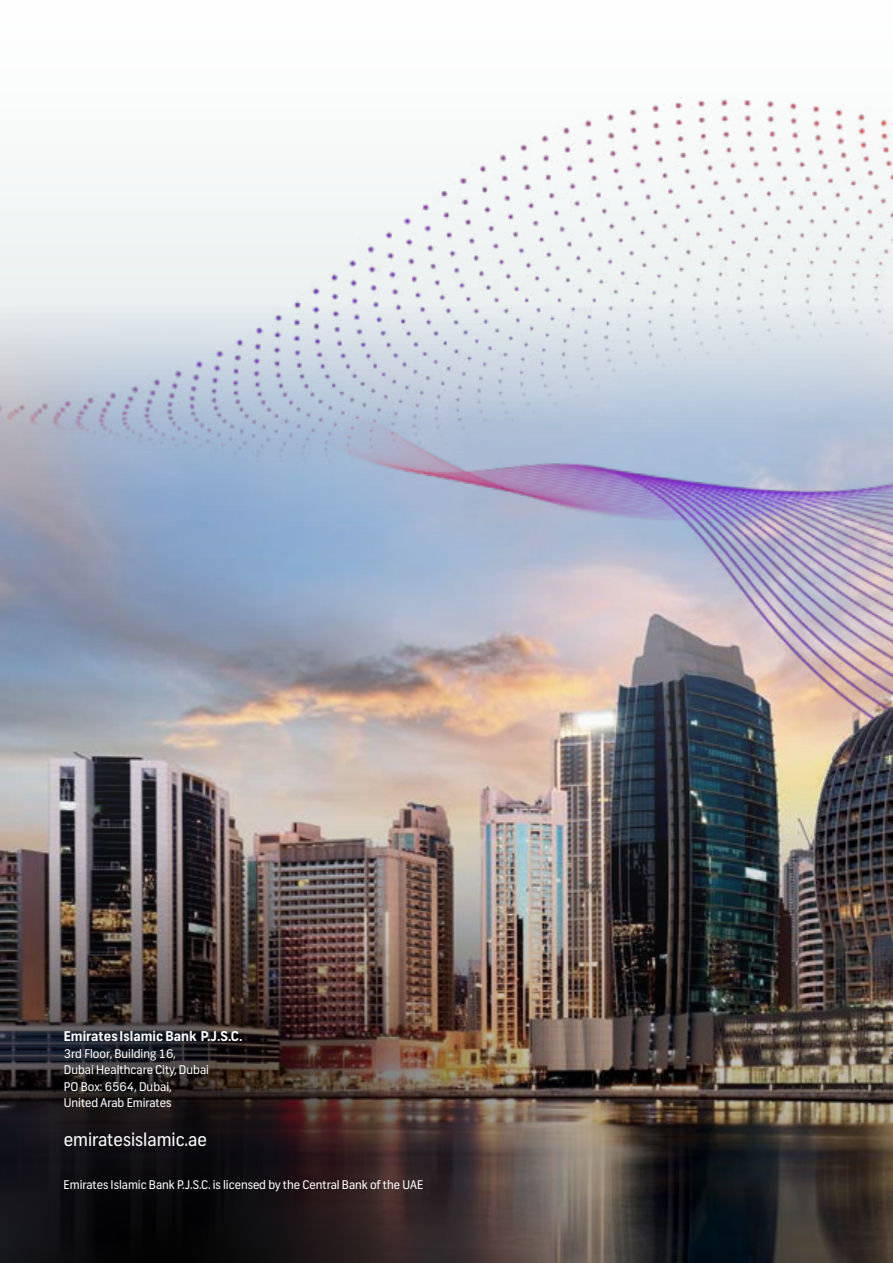
<style>
.page{position:relative;width:893px;height:1263px;background:#fff}
.page>*{position:absolute;margin:0;border:0;box-sizing:border-box;transform-origin:0 0}
.t1{font:18px "Frank";color:#fff}
.t2{font:700 13.5px "Frank";color:#fff}
.t3{font:12px/16.5px "Frank";color:#fff}
</style>
<div class="page">
<img style="left:0;top:98px;width:893px;height:640px">
<img style="left:0;top:738px;width:893px;height:525px">
<img style="left:779px;top:421px;width:114px;height:640px">
<img style="left:0;top:844px;width:594px;height:419px">
<p class="t2" style="left:64px;top:1028px;width:180px">Emirates Islamic Bank P.J.S.C.</p>
<p class="t3" style="left:64px;top:1045px;width:147px">3rd Floor, Building 16,<br>Dubai Healthcare City, Dubai<br>PO Box: 6564, Dubai,<br>United Arab Emirates</p>
<h1 class="t1" style="left:64px;top:1129px;width:145px">emiratesislamic.ae</h1>
<p class="t3" style="left:64px;top:1177px;width:361px">Emirates Islamic Bank P.J.S.C. is licensed by the Central Bank of the UAE</p>
</div>
